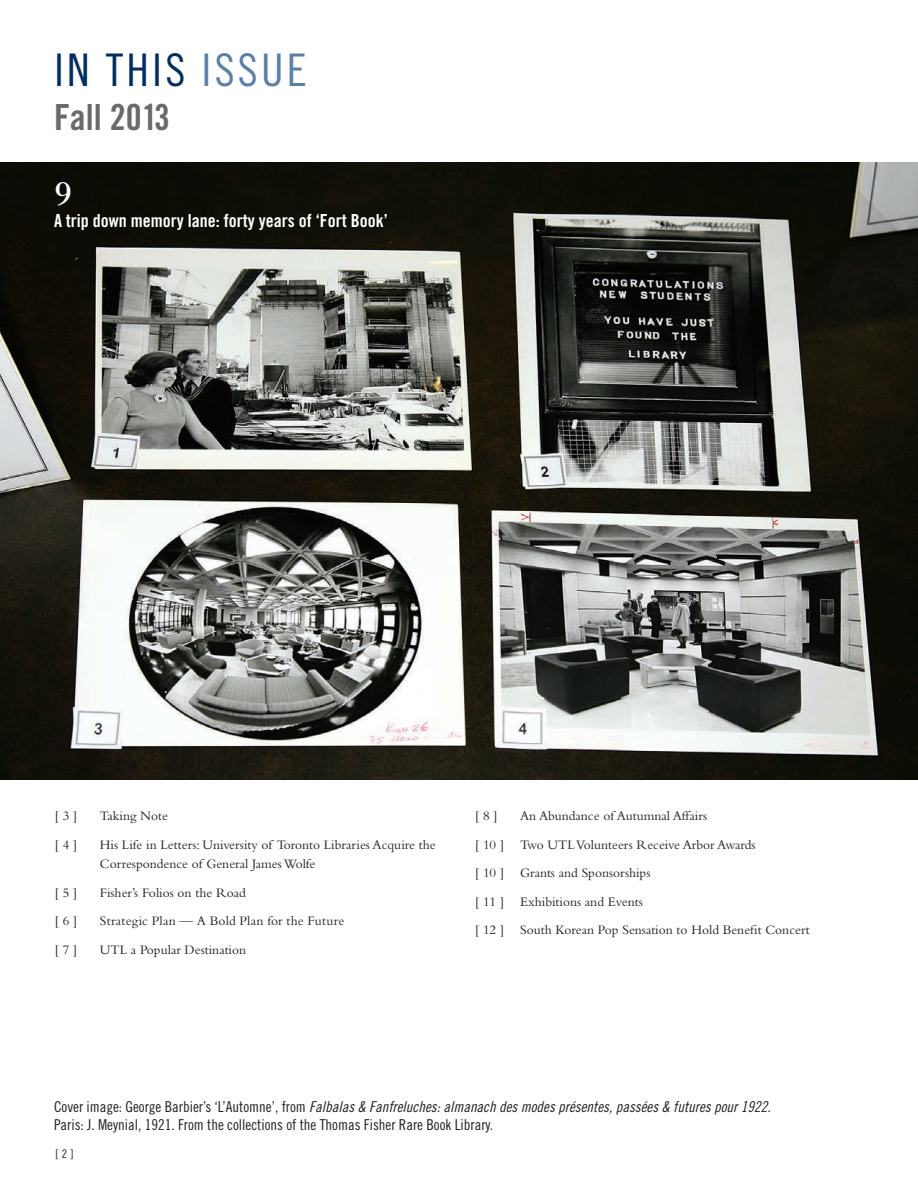
<style>
.page{position:relative;width:918px;height:1188px;background:#fff}
.page>*{position:absolute;margin:0;border:0;box-sizing:border-box;transform-origin:0 0}
.t1{font:45px "Trade Gothic LT Std Cn 18";letter-spacing:.07em;color:#002e64}
.t2{font:36px "Trade Gothic LT Std Bd Cn 20";color:#696a69}
.t3{font:600 36px "Bembo";color:#fff}
.t4{font:18px "Trade Gothic LT Std Bd Cn 20";color:#fff}
.t5{font:15px "Trade Gothic LT Std Cn 18 Obl";color:#231f20}
.t6{font:15px "Trade Gothic LT Std Cn 18";color:#231f20}
.t7{font:13.5px/28.5px "Bembo";color:#231f20}
.t8{font:12px "Trade Gothic LT Std Cn 18";color:#231f20}
.s1{color:#5980aa}
.s2{font-family:"Trade Gothic LT Std Cn 18"}
</style>
<div class="page">
<img style="left:0;top:162px;width:918px;height:617px">
<h1 class="t1" style="left:54px;top:44px;width:254px">IN THIS <span class="s1">ISSUE</span></h1>
<h2 class="t2" style="left:54px;top:95px;width:118px">Fall 2013</h2>
<h2 class="t3" style="left:54px;top:174px;width:20px">9</h2>
<h3 class="t4" style="left:54px;top:209px;width:335px">A trip down memory lane: forty years of ‘Fort Book’</h3>
<p class="t7" style="left:55px;top:802px;width:24px">[ 3 ]</p>
<p class="t7" style="left:100px;top:802px;width:70px">Taking Note</p>
<p class="t7" style="left:55px;top:830px;width:24px">[ 4 ]</p>
<p class="t7" style="left:100px;top:835px;width:337px;line-height:19.5px">His Life in Letters: University of Toronto Libraries Acquire the<br>Correspondence of General James Wolfe</p>
<p class="t7" style="left:55px;top:878px;width:24px">[ 5 ]</p>
<p class="t7" style="left:100px;top:878px;width:148px">Fisher’s Folios on the Road</p>
<p class="t7" style="left:55px;top:907px;width:24px">[ 6 ]</p>
<p class="t7" style="left:100px;top:907px;width:246px">Strategic Plan — A Bold Plan for the Future</p>
<p class="t7" style="left:55px;top:935px;width:24px">[ 7 ]</p>
<p class="t7" style="left:100px;top:935px;width:148px">UTL a Popular Destination</p>
<p class="t7" style="left:475px;top:802px;width:336px;text-indent:45px">An Abundance of Autumnal Affairs<br>[ 10 ] Two UTL Volunteers Receive Arbor Awards<br>[ 10 ] Grants and Sponsorships<br>[ 11 ] Exhibitions and Events<br>[ 12 ] South Korean Pop Sensation to Hold Benefit Concert</p>
<p class="t7" style="left:475px;top:802px;width:24px">[ 8 ]</p>
<p class="t5" style="left:54px;top:1097px;width:718px"><span class="s2">Cover image: George Barbier’s ‘L’Automne’, from</span> Falbalas &amp; Fanfreluches: almanach des modes présentes, passées &amp; futures pour 1922.</p>
<p class="t6" style="left:54px;top:1115px;width:441px">Paris: J. Meynial, 1921. From the collections of the Thomas Fisher Rare Book Library.</p>
<p class="t8" style="left:56px;top:1147px;width:19px">[ 2 ]</p>
</div>
